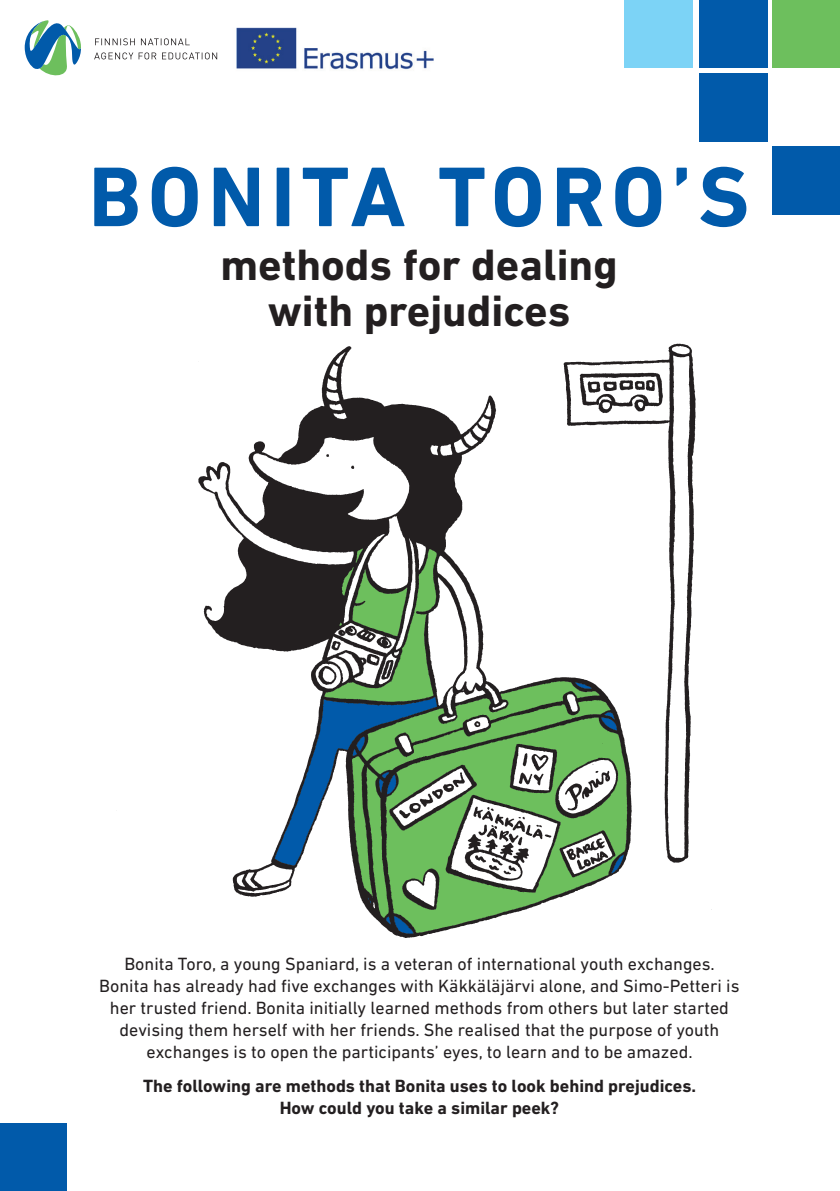
<style>
.page{position:relative;width:840px;height:1191px;background:#fff}
.page>*{position:absolute;margin:0;border:0;box-sizing:border-box;transform-origin:0 0}
.t1{font:700 86px "DIN Next LT Pro";letter-spacing:.075em;color:#015aaa}
.t2{font:700 44.8px/46px "DIN Next LT Pro";color:#231f20;text-align:center}
.t3{font:18px/22px "DIN Next LT Pro";color:#231f20;text-align:center}
.t4{font:700 18px/22px "DIN Next LT Pro";color:#231f20;text-align:center}
</style>
<div class="page">
<div style="left:772px;top:0;width:67px;height:68px;background:#6dbf5d"></div>
<div style="left:772px;top:146px;width:67px;height:68px;background:#015aaa"></div>
<div style="left:698px;top:0;width:68px;height:68px;background:#015aaa"></div>
<div style="left:698px;top:73px;width:68px;height:68px;background:#015aaa"></div>
<div style="left:624px;top:0;width:68px;height:68px;background:#7cd3f6"></div>
<div style="left:0;top:1123px;width:67px;height:68px;background:#015aaa"></div>
<img style="left:198px;top:343px;width:514px;height:595px">
<img style="left:236px;top:27px;width:198px;height:43px">
<svg style="left:94px;top:52px;width:123px;height:7px"></svg>
<svg style="left:95px;top:38px;width:94px;height:7px"></svg>
<svg style="left:25px;top:20px;width:56px;height:56px"></svg>
<h1 class="t1" style="left:89px;top:147px;width:661px">BONITA TORO’S</h1>
<h2 class="t2" style="left:220px;top:242px;width:398px">methods for dealing with prejudices</h2>
<p class="t3" style="left:99px;top:953px;width:641px">Bonita Toro, a young Spaniard, is a veteran of international youth exchanges.<br>Bonita has already had five exchanges with Käkkäläjärvi alone, and Simo-Petteri is her trusted friend. Bonita initially learned methods from others but later started devising them herself with her friends. She realised that the purpose of youth exchanges is to open the participants’ eyes, to learn and to be amazed.</p>
<p class="t4" style="left:143px;top:1074px;width:554px">The following are methods that Bonita uses to look behind prejudices.<br>How could you take a similar peek?</p>
</div>
